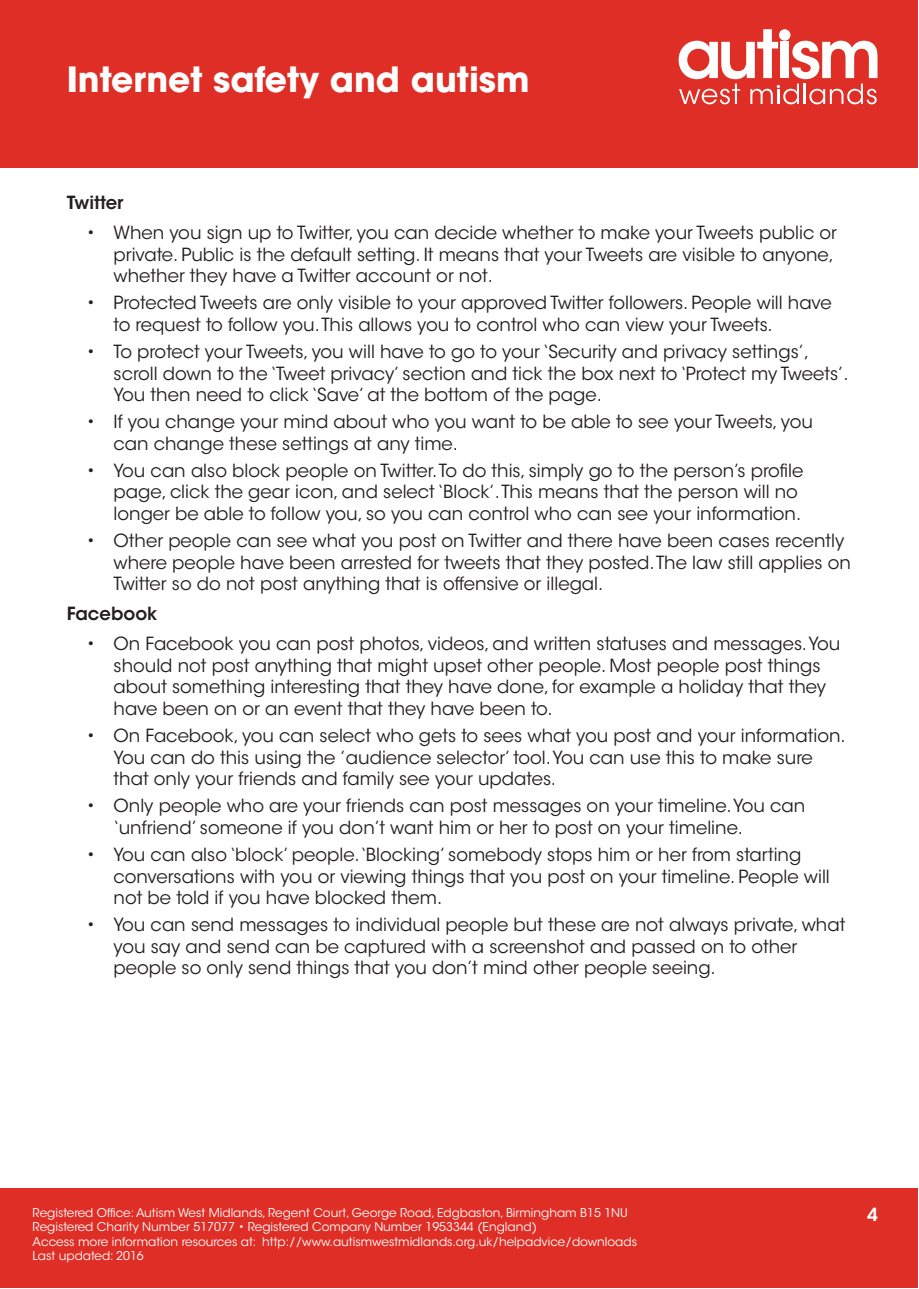
<style>
.page{position:relative;width:919px;height:1289px;background:#fff}
.page>*{position:absolute;margin:0;border:0;box-sizing:border-box;transform-origin:0 0}
.t1{font:700 34.5px "ITC Avant Garde Std";color:#fff}
.t2{font:18px/21.6px "ITC Avant Garde Std";color:#231f20}
.t3{font:600 18px "ITC Avant Garde Std";color:#231f20}
.t4{font:600 18px "ITC Avant Garde Std";color:#fff}
.t5{font:12px/14.4px "ITC Avant Garde Std";color:#fff}
</style>
<div class="page">
<div style="left:1px;top:1px;width:917px;height:167px;background:#de2e26"></div>
<svg style="left:678px;top:29px;width:199px;height:75px"></svg>
<div style="left:1px;top:1188px;width:917px;height:100px;background:#de2e26"></div>
<h1 class="t1" style="left:67px;top:57px;width:464px">Internet safety and autism</h1>
<p class="t3" style="left:67px;top:191px;width:58px">Twitter</p>
<p class="t2" style="left:114px;top:222px;width:725px;text-indent:-27px">• When you sign up to Twitter, you can decide whether to make your Tweets public or private. Public is the default setting. It means that your Tweets are visible to anyone, whether they have a Twitter account or not.</p>
<p class="t2" style="left:114px;top:292px;width:719px;text-indent:-27px">• Protected Tweets are only visible to your approved Twitter followers. People will have to request to follow you. This allows you to control who can view your Tweets.</p>
<p class="t2" style="left:114px;top:341px;width:736px;text-indent:-27px">• To protect your Tweets, you will have to go to your ‘Security and privacy settings’, scroll down to the ‘Tweet privacy’ section and tick the box next to ‘Protect my Tweets’.<br>You then need to click ‘Save’ at the bottom of the page.</p>
<p class="t2" style="left:114px;top:411px;width:700px;text-indent:-27px">• If you change your mind about who you want to be able to see your Tweets, you can change these settings at any time.</p>
<p class="t2" style="left:114px;top:459px;width:691px;text-indent:-27px">• You can also block people on Twitter. To do this, simply go to the person’s profile page, click the gear icon, and select ‘Block’. This means that the person will no longer be able to follow you, so you can control who can see your information.</p>
<p class="t2" style="left:114px;top:530px;width:739px;text-indent:-27px">• Other people can see what you post on Twitter and there have been cases recently where people have been arrested for tweets that they posted. The law still applies on<br>Twitter so do not post anything that is offensive or illegal.</p>
<p class="t3" style="left:67px;top:602px;width:92px">Facebook</p>
<p class="t2" style="left:114px;top:633px;width:728px;text-indent:-27px">• On Facebook you can post photos, videos, and written statuses and messages. You should not post anything that might upset other people. Most people post things about something interesting that they have done, for example a holiday that they have been on or an event that they have been to.</p>
<p class="t2" style="left:114px;top:725px;width:733px;text-indent:-27px">• On Facebook, you can select who gets to sees what you post and your information.<br>You can do this using the ’audience selector’ tool. You can use this to make sure that only your friends and family see your updates.</p>
<p class="t2" style="left:114px;top:795px;width:693px;text-indent:-27px">• Only people who are your friends can post messages on your timeline. You can ‘unfriend’ someone if you don’t want him or her to post on your timeline.</p>
<p class="t2" style="left:114px;top:843px;width:717px;text-indent:-27px">• You can also ‘block’ people.‘Blocking’ somebody stops him or her from starting conversations with you or viewing things that you post on your timeline. People will not be told if you have blocked them.</p>
<p class="t2" style="left:114px;top:914px;width:733px;text-indent:-27px">• You can send messages to individual people but these are not always private, what you say and send can be captured with a screenshot and passed on to other people so only send things that you don’t mind other people seeing.</p>
<p class="t5" style="left:33px;top:1205px;width:606px">Registered Office: Autism West Midlands, Regent Court, George Road, Edgbaston, Birmingham B15 1NU Registered Charity Number 517077 • Registered Company Number 1953344 (England)<br>Access more information resources at: http://www.autismwestmidlands.org.uk/helpadvice/downloads Last updated: 2016</p>
<p class="t4" style="left:867px;top:1203px;width:12px">4</p>
</div>
